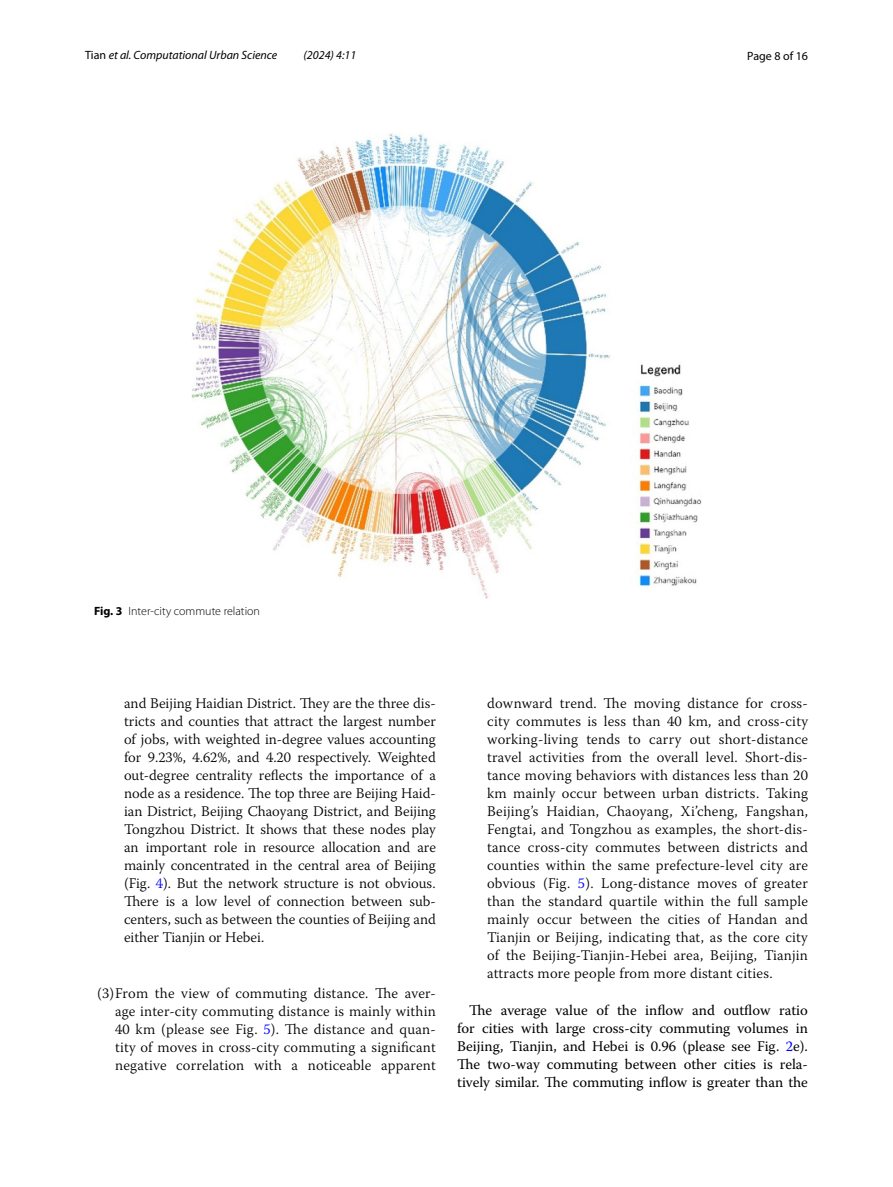
<style>
.page{position:relative;width:893px;height:1187px;background:#fff}
.page>*{position:absolute;margin:0;border:0;box-sizing:border-box;transform-origin:0 0}
.t1{font:300 14.7px/18px "Warnock Pro";letter-spacing:.015em;color:#000;text-align:justify}
.t2{font:14.7px/18px "Warnock Pro";color:#000;text-align:justify}
.t3{font:italic 12px "Myriad Pro";color:#000}
.t4{font:300 12px "Myriad Pro";color:#000}
.t5{font:12px "Myriad Pro";color:#000}
.s1{font-style:normal}
.s2{font-weight:700}
.s3{color:#00f}
</style>
<div class="page">
<img style="left:191px;top:133px;width:511px;height:466px">
<p class="t3" style="left:85px;top:48px;width:194px"><span class="s1">Tian</span> et al. Computational Urban Science</p>
<p class="t3" style="left:304px;top:48px;width:54px">(2024) 4:11</p>
<p class="t5" style="left:747px;top:48px;width:62px">Page 8 of 16</p>
<p class="t4" style="left:94px;top:604px;width:167px"><span class="s2">Fig. 3</span> Inter-city commute relation</p>
<p class="t1" style="left:124px;top:694px;width:313px">and Beijing Haidian District. They are the three dis&shy;tricts and counties that attract the largest number of jobs, with weighted in-degree values accounting for 9.23%, 4.62%, and 4.20 respectively. Weighted out-degree centrality reflects the importance of a node as a residence. The top three are Beijing Haid&shy;ian District, Beijing Chaoyang District, and Beijing Tongzhou District. It shows that these nodes play an important role in resource allocation and are mainly concentrated in the central area of Beijing (Fig. <span class="s3">4</span>). But the network structure is not obvious.<br>There is a low level of connection between sub&shy;centers, such as between the counties of Beijing and either Tianjin or Hebei.</p>
<p class="t1" style="left:115px;top:983px;width:322px;text-indent:-18px">(3)From the view of commuting distance. The aver&shy;age inter-city commuting distance is mainly within 40 km (please see Fig. <span class="s3">5</span>). The distance and quan&shy;tity of moves in cross-city commuting a significant negative correlation with a noticeable apparent</p>
<p class="t1" style="left:487px;top:694px;width:322px">downward trend. The moving distance for cross&shy;city commutes is less than 40 km, and cross-city working-living tends to carry out short-distance travel activities from the overall level. Short-dis&shy;tance moving behaviors with distances less than 20 km mainly occur between urban districts. Taking Beijing’s Haidian, Chaoyang, Xi’cheng, Fangshan, Fengtai, and Tongzhou as examples, the short-dis&shy;tance cross-city commutes between districts and counties within the same prefecture-level city are obvious (Fig. <span class="s3">5</span>). Long-distance moves of greater than the standard quartile within the full sample mainly occur between the cities of Handan and Tianjin or Beijing, indicating that, as the core city of the Beijing-Tianjin-Hebei area, Beijing, Tianjin attracts more people from more distant cities.</p>
<p class="t2" style="left:457px;top:1000px;width:352px;text-indent:12px">The average value of the inflow and outflow ratio for cities with large cross-city commuting volumes in Beijing, Tianjin, and Hebei is 0.96 (please see Fig. <span class="s3">2</span>e).<br>The two-way commuting between other cities is rela&shy;tively similar. The commuting inflow is greater than the</p>
</div>
